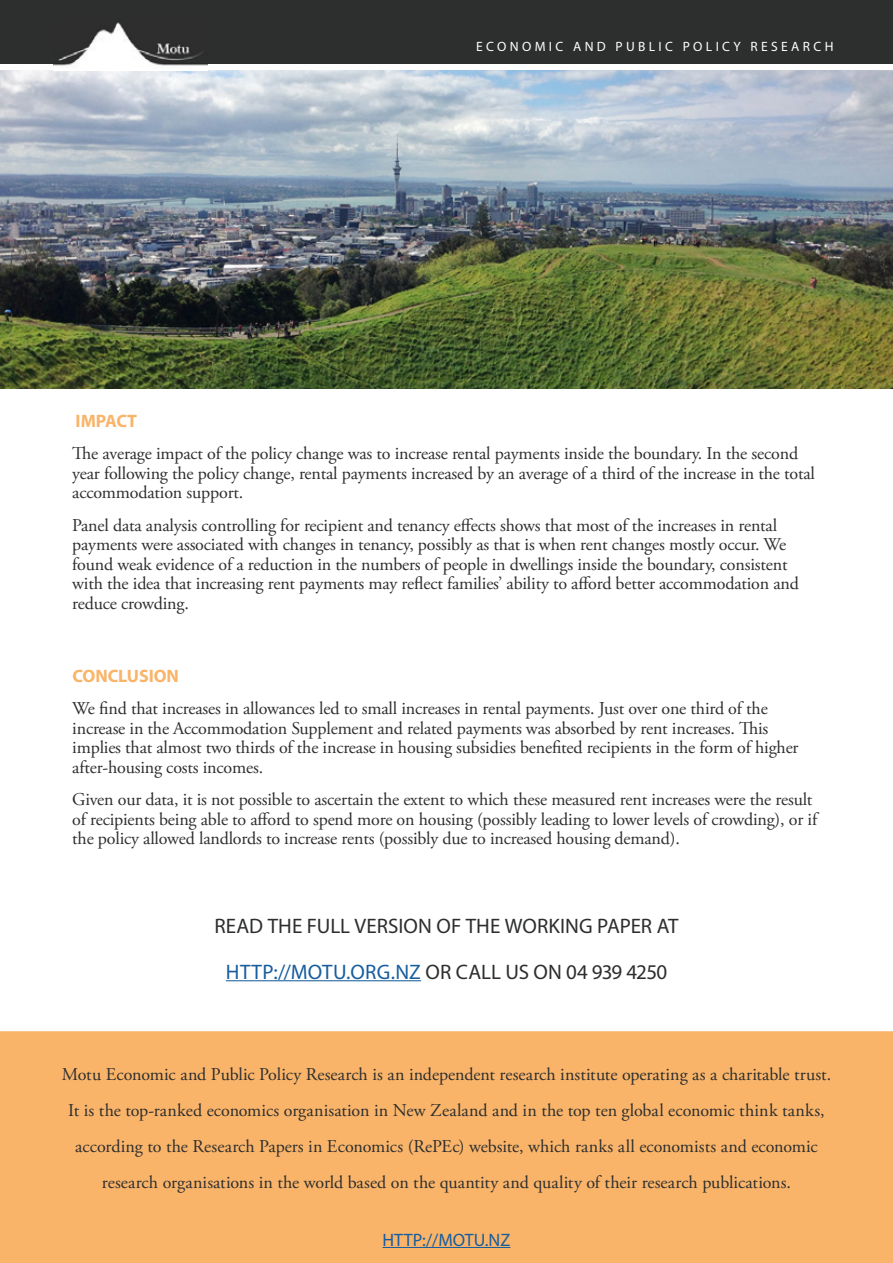
<style>
.page{position:relative;width:893px;height:1263px;background:#fff}
.page>*{position:absolute;margin:0;border:0;box-sizing:border-box;transform-origin:0 0}
.body{font:21px "Myriad Pro";letter-spacing:.005em;color:#2d2e2e}
.body-2{font:18px/19.5px "Adobe Garamond Pro";letter-spacing:-.01em;color:#2d2e2e}
.Normal_paragraph_sty{font:18px/36px "Adobe Garamond Pro";color:#2d2e2e;text-align:center}
.body-3{font:700 18px "Myriad Pro";letter-spacing:-.005em;color:#f9b469}
.t1{font:18px "Myriad Pro";color:#175d9e}
.t2{font:13.5px "Myriad Pro";letter-spacing:.25em;color:#fff}
.s1{color:#175d9e}
</style>
<div class="page">
<div style="left:0;top:1031px;width:893px;height:232px;background:#f9b469"></div>
<hr style="left:226px;top:980px;width:195px;height:1px;background:#175d9e">
<img style="left:0;top:70px;width:893px;height:318px">
<div style="left:0;top:0;width:893px;height:64px;background:#2d2e2e"></div>
<img style="left:53px;top:22px;width:154px;height:44px">
<hr style="left:383px;top:1247px;width:127px;height:1px;background:#175d9e">
<p class="t2" style="left:476px;top:38px;width:359px">ECONOMIC AND PUBLIC POLICY RESEARCH</p>
<p class="body-3" style="left:76px;top:409px;width:63px">IMPACT</p>
<p class="body-2" style="left:72px;top:444px;width:744px">The average impact of the policy change was to increase rental payments inside the boundary. In the second year following the policy change, rental payments increased by an average of a third of the increase in the total accommodation support.</p>
<p class="body-2" style="left:72px;top:516px;width:728px">Panel data analysis controlling for recipient and tenancy effects shows that most of the increases in rental payments were associated with changes in tenancy, possibly as that is when rent changes mostly occur. We found weak evidence of a reduction in the numbers of people in dwellings inside the boundary, consistent with the idea that increasing rent payments may reflect families’ ability to afford better accommodation and reduce crowding.</p>
<p class="body-3" style="left:72px;top:664px;width:108px">CONCLUSION</p>
<p class="body-2" style="left:72px;top:699px;width:728px">We find that increases in allowances led to small increases in rental payments. Just over one third of the increase in the Accommodation Supplement and related payments was absorbed by rent increases. This implies that almost two thirds of the increase in housing subsidies benefited recipients in the form of higher after-housing costs incomes.</p>
<p class="body-2" style="left:72px;top:790px;width:746px">Given our data, it is not possible to ascertain the extent to which these measured rent increases were the result of recipients being able to afford to spend more on housing (possibly leading to lower levels of crowding), or if the policy allowed landlords to increase rents (possibly due to increased housing demand).</p>
<p class="body" style="left:214px;top:913px;width:466px">READ THE FULL VERSION OF THE WORKING PAPER AT</p>
<p class="body" style="left:226px;top:959px;width:443px"><span class="s1">HTTP://MOTU.ORG.NZ</span> OR CALL US ON 04 939 4250</p>
<p class="Normal_paragraph_sty" style="left:62px;top:1057px;width:771px">Motu Economic and Public Policy Research is an independent research institute operating as a charitable trust.<br>It is the top-ranked economics organisation in New Zealand and in the top ten global economic think tanks, according to the Research Papers in Economics (RePEc) website, which ranks all economists and economic research organisations in the world based on the quantity and quality of their research publications.</p>
<p class="t1" style="left:383px;top:1228px;width:129px">HTTP://MOTU.NZ</p>
</div>
